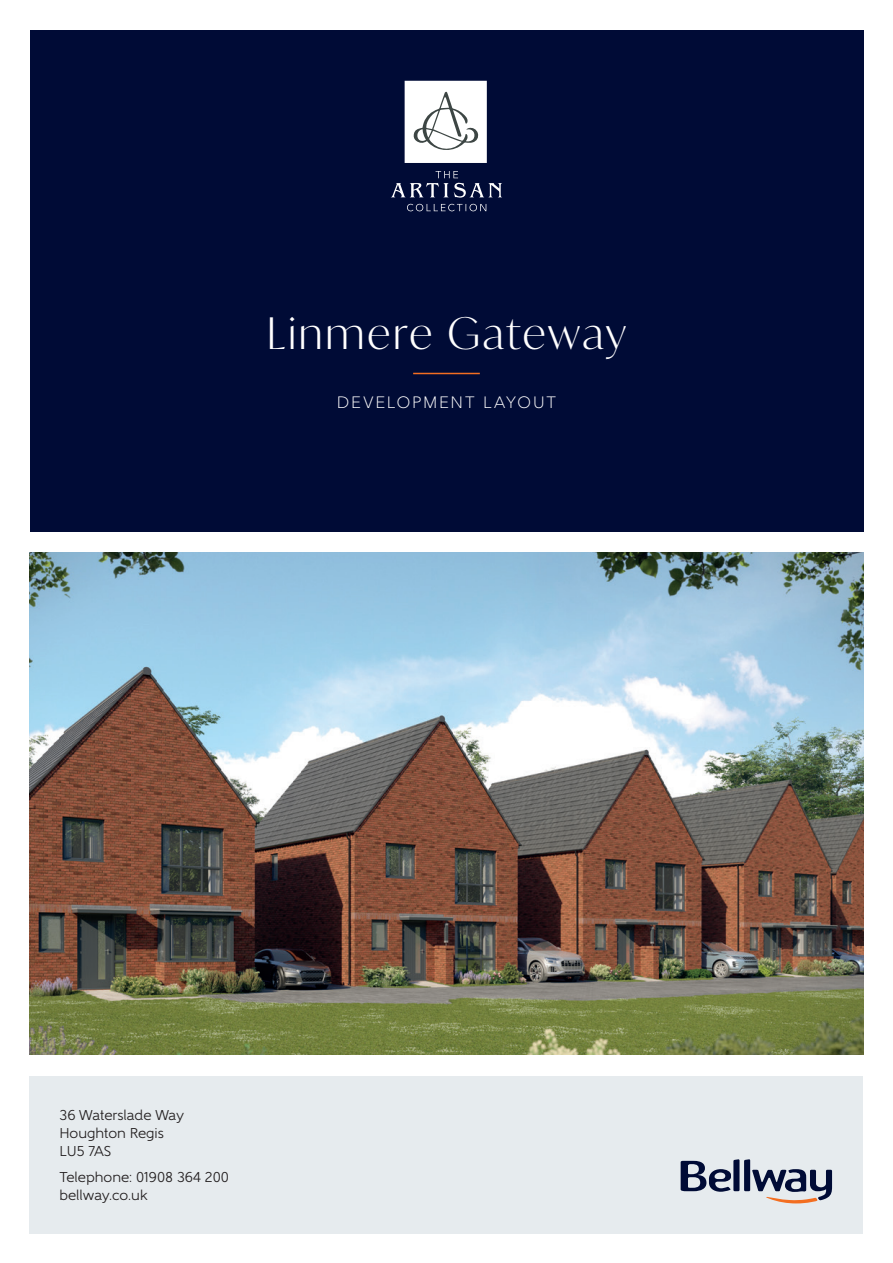
<style>
.page{position:relative;width:893px;height:1263px;background:#fff}
.page>*{position:absolute;margin:0;border:0;box-sizing:border-box;transform-origin:0 0}
.t1{font:300 43.5px "Ivy Mode";letter-spacing:.06em;color:#fff}
.t2{font:300 16.5px "Gentleman 400";letter-spacing:.11em;color:#fff}
.t3{font:14.25px/18px "Gentleman 500";color:#231f20}
</style>
<div class="page">
<div style="left:30px;top:30px;width:833px;height:501px;background:#000b36"></div>
<svg style="left:391px;top:81px;width:111px;height:130px"></svg>
<hr style="left:413px;top:373px;width:67px;height:1px;background:#f36e21">
<img style="left:30px;top:553px;width:833px;height:501px">
<div style="left:30px;top:1076px;width:833px;height:157px;background:#e6ebee"></div>
<svg style="left:681px;top:1159px;width:151px;height:44px"></svg>
<p class="t1" style="left:267px;top:304px;width:361px">Linmere Gateway</p>
<p class="t2" style="left:337px;top:392px;width:221px">DEVELOPMENT LAYOUT</p>
<p class="t3" style="left:60px;top:1106px;width:126px">36 Waterslade Way<br>Houghton Regis<br>LU5 7AS</p>
<p class="t3" style="left:60px;top:1168px;width:171px">Telephone: 01908 364 200 bellway.co.uk</p>
</div>
